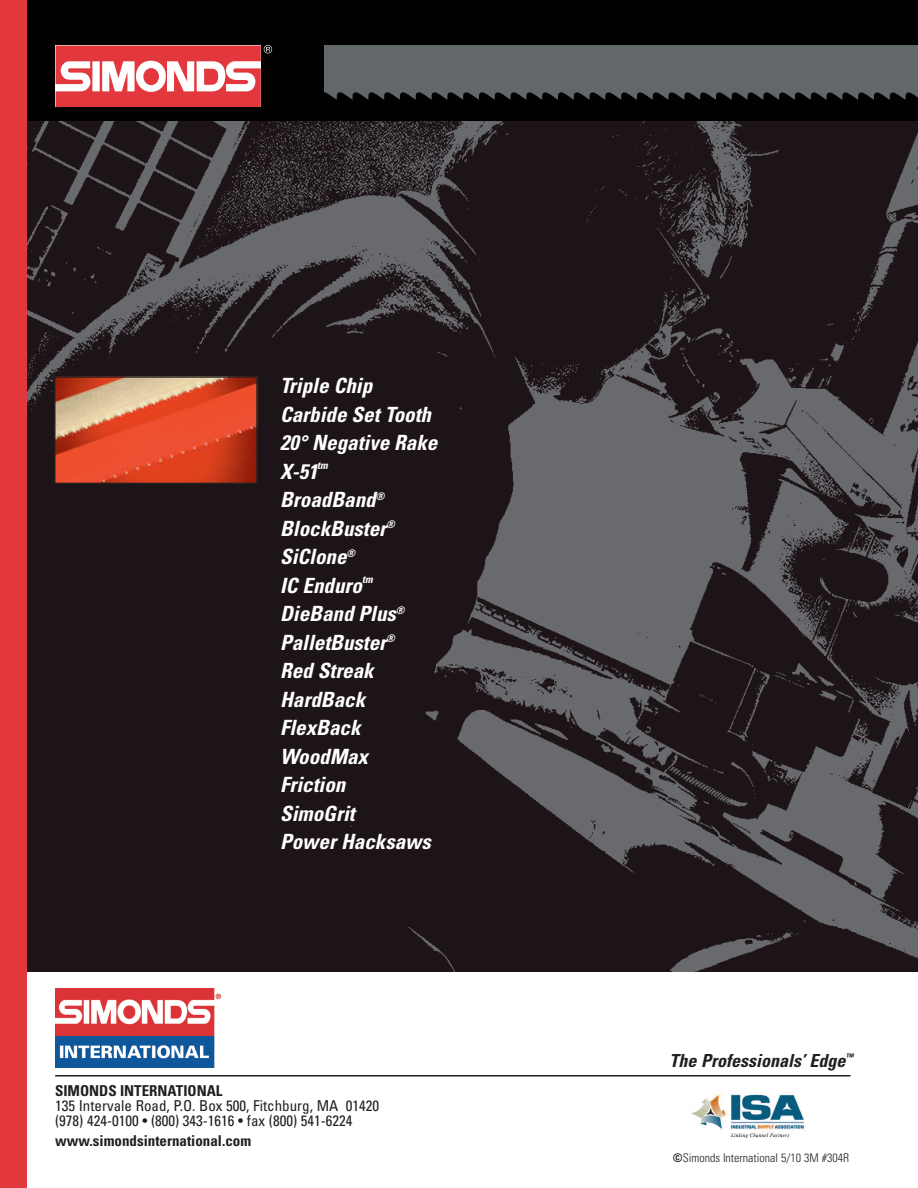
<style>
.page{position:relative;width:918px;height:1188px;background:#fff}
.page>*{position:absolute;margin:0;border:0;box-sizing:border-box;transform-origin:0 0}
.t1{font:italic 700 condensed 21px/28.5px "Univers";color:#fff}
.t2{font:italic 700 condensed 18px "Univers";color:#231f20}
.t3{font:condensed 15px/15px "Univers";color:#231f20}
.t4{font:700 condensed 15px "Univers";color:#231f20}
.t5{font:300 condensed 12px "Univers";color:#231f20}
.s1{font-weight:700}
</style>
<div class="page">
<img style="left:27px;top:122px;width:891px;height:850px">
<div style="left:0;top:0;width:918px;height:122px;background:#010101"></div>
<hr style="left:55px;top:1075px;width:795px;height:2px;background:#231f20">
<img style="left:55px;top:989px;width:165px;height:78px">
<img style="left:57px;top:379px;width:198px;height:102px">
<div style="left:54px;top:376px;width:204px;height:108px;border:2px solid #231f20"></div>
<div style="left:0;top:0;width:27px;height:1188px;background:#e1373d"></div>
<img style="left:691px;top:1092px;width:114px;height:47px">
<svg style="left:324px;top:46px;width:594px;height:54px;background:#595d5f"></svg>
<svg style="left:56px;top:45px;width:216px;height:62px;background:#e17679"></svg>
<p class="t1" style="left:280px;top:373px;width:159px">Triple Chip<br>Carbide Set Tooth<br>20° Negative Rake<br>X-51<sup>tm<br></sup>BroadBand<sup>®<br></sup>BlockBuster<sup>®<br></sup>SiClone<sup>®<br></sup>IC Enduro<sup>tm<br></sup>DieBand Plus<sup>®<br></sup>PalletBuster<sup>®<br></sup>Red Streak<br>HardBack<br>FlexBack<br>WoodMax<br>Friction<br>SimoGrit<br>Power Hacksaws</p>
<p class="t4" style="left:55px;top:1085px;width:169px">SIMONDS INTERNATIONAL</p>
<p class="t3" style="left:55px;top:1100px;width:325px">135 Intervale Road, P.O. Box 500, Fitchburg, MA 01420 (978) 424-0100 • (800) 343-1616 • fax (800) 541-6224</p>
<p class="t4" style="left:55px;top:1135px;width:198px">www.simondsinternational.com</p>
<p class="t2" style="left:670px;top:1054px;width:185px">The Professionals’ Edge<sup>™</sup></p>
<p class="t5" style="left:673px;top:1153px;width:178px"><span class="s1">©</span>Simonds International 5/10 3M #304R</p>
</div>
